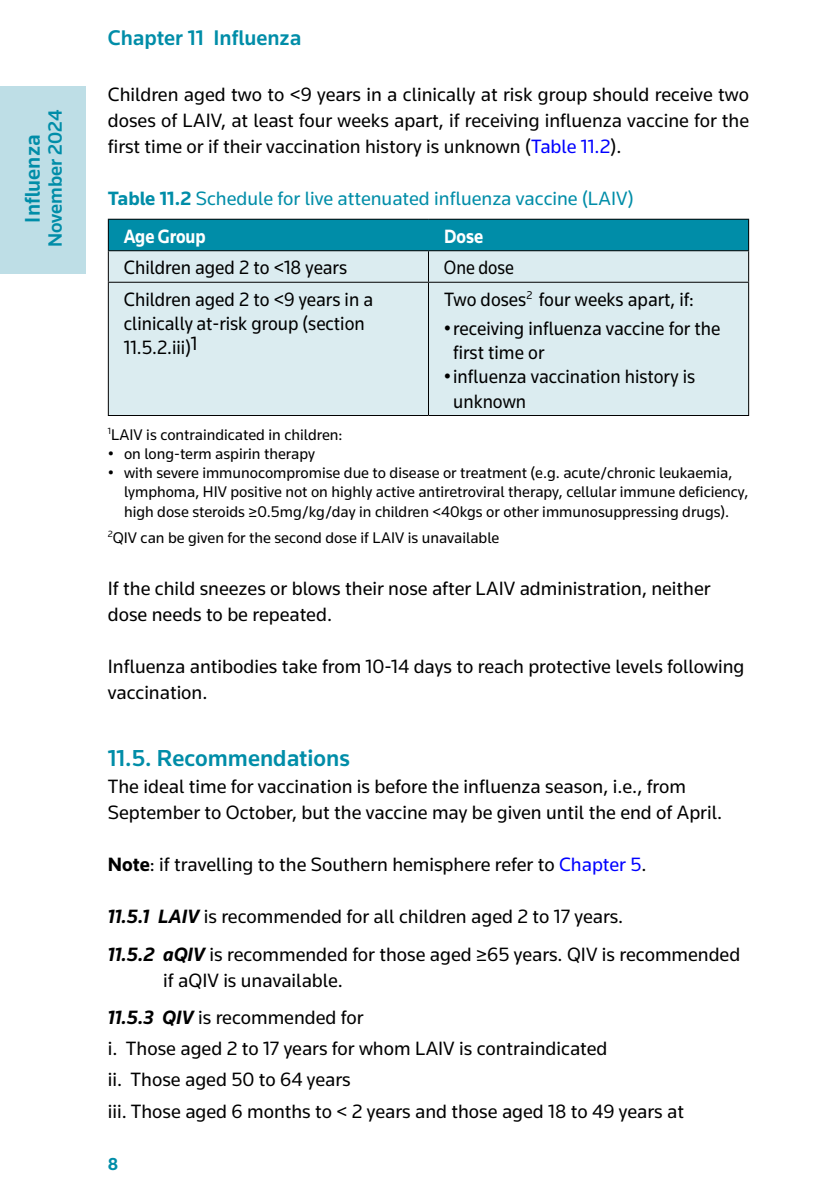
<style>
.page{position:relative;width:840px;height:1191px;background:#fff}
.page>*{position:absolute;margin:0;border:0;box-sizing:border-box;transform-origin:0 0}
.t1{font:500 24px "Knowledge";color:#008da8}
.t2{font:500 22px "Knowledge";color:#008da8}
.t3{font:20px/26px "Knowledge";color:#000}
.t4{font:20px/24px "Knowledge";color:#000;scale:.95 1}
.t5{font:20px/37.6px "Knowledge";color:#008da8}
.t6{font:20px/24px "Knowledge";color:#030303;scale:.95 1}
.t7{font:500 20px "Knowledge";color:#008da8}
.t8{font:20px "Knowledge";color:#000;scale:.9 1}
.t9{font:700 20px "Knowledge";color:#fff;scale:.9 1}
.t10{font:700 18px "Knowledge";color:#008da8}
.t11{font:16px/19.2px "Knowledge";color:#000}
.s1{color:#030303}
.s2{color:#00f}
.s3{font-weight:700}
.s4{font-weight:700;color:#fff}
.s5{color:#000}
.s6{font-style:italic}
.s7{font-weight:700;font-style:italic}
</style>
<div class="page">
<div style="left:0;top:86px;width:85px;height:188px;background:#bedee6"></div>
<div style="left:108px;top:219px;width:640px;height:32px;background:#008da8"></div>
<div style="left:109px;top:251px;width:638px;height:164px;background:#dbecf0"></div>
<hr style="left:108px;top:219px;width:320px;height:1px;background:#000">
<hr style="left:428px;top:219px;width:320px;height:1px;background:#000">
<hr style="left:108px;top:250px;width:320px;height:1px;background:#000">
<hr style="left:428px;top:250px;width:320px;height:1px;background:#000">
<hr style="left:108px;top:282px;width:320px;height:1px;background:#000">
<hr style="left:428px;top:282px;width:320px;height:1px;background:#000">
<hr style="left:108px;top:415px;width:320px;height:1px;background:#000">
<hr style="left:428px;top:415px;width:320px;height:1px;background:#000">
<hr style="left:108px;top:220px;width:1px;height:30px;background:#000">
<hr style="left:108px;top:251px;width:1px;height:31px;background:#000">
<hr style="left:108px;top:283px;width:1px;height:132px;background:#000">
<hr style="left:747px;top:220px;width:1px;height:30px;background:#000">
<hr style="left:428px;top:251px;width:1px;height:31px;background:#000">
<hr style="left:747px;top:251px;width:1px;height:31px;background:#000">
<hr style="left:428px;top:283px;width:1px;height:132px;background:#000">
<hr style="left:747px;top:283px;width:1px;height:132px;background:#000">
<p class="t2" style="left:19px;top:222px;width:89px;rotate:-90deg">Influenza</p>
<p class="t7" style="left:43px;top:247px;width:139px;rotate:-90deg">November 2024</p>
<p class="t2" style="left:108px;top:24px;width:195px">Chapter 11 Influenza</p>
<p class="t3" style="left:108px;top:81px;width:642px;text-align:justify">Children aged two to &lt;9 years in a clinically at risk group should receive two doses of LAIV, at least four weeks apart, <span class="s1">if receiving influenza vaccine for the first time or if their vaccination history is unknown (</span><span class="s2">Table 11.2</span><span class="s1">).</span></p>
<p class="t5" style="left:124px;top:179px;width:511px;text-indent:-16px"><span class="s3">Table 11.2</span> Schedule for live attenuated influenza vaccine (LAIV)<br><span class="s4">Age Group</span></p>
<p class="t9" style="left:444px;top:224px;width:45px">Dose</p>
<p class="t4" style="left:124px;top:255px;width:236px">Children aged 2 to &lt;18 years</p>
<p class="t8" style="left:443px;top:255px;width:79px">One dose</p>
<p class="t4" style="left:124px;top:287px;width:264px">Children aged 2 to &lt;9 years in a clinically at-risk group (section<br>11.5.2.iii)1</p>
<p class="t4" style="left:444px;top:287px;width:264px">Two doses<sup>2</sup> four weeks apart, if:</p>
<p class="t4" style="left:453px;top:316px;width:282px;text-indent:-9px">•receiving influenza vaccine for the first time or</p>
<p class="t6" style="left:453px;top:364px;width:256px;text-indent:-9px"><span class="s5">•influenza</span> vaccination history is unknown</p>
<p class="t11" style="left:108px;top:424px;width:236px"><sup>1</sup>LAIV is contraindicated in children:</p>
<p class="t11" style="left:108px;top:444px;width:208px"><span class="s6">•</span> on long-term aspirin therapy</p>
<p class="t11" style="left:124px;top:463px;width:625px;text-indent:-16px"><span class="s6">•</span> with severe immunocompromise due to disease or treatment (e.g. acute/chronic leukaemia, lymphoma, HIV positive not on highly active antiretroviral therapy, cellular immune deficiency, high dose steroids ≥0.5mg/kg/day in children &lt;40kgs or other immunosuppressing drugs).</p>
<p class="t11" style="left:108px;top:527px;width:393px"><sup>2</sup>QIV can be given for the second dose if LAIV is unavailable</p>
<p class="t3" style="left:108px;top:575px;width:604px">If the child sneezes or blows their nose after LAIV administration, neither dose needs to be repeated.</p>
<p class="t3" style="left:108px;top:653px;width:637px">Influenza antibodies take from 10-14 days to reach protective levels following vaccination.</p>
<p class="t1" style="left:108px;top:743px;width:243px">11.5. Recommendations</p>
<p class="t3" style="left:108px;top:773px;width:615px">The ideal time for vaccination is before the influenza season, i.e., from<br>September to October, but the vaccine may be given until the end of April.</p>
<p class="t3" style="left:108px;top:851px;width:540px"><span class="s3">Note</span>: if travelling to the Southern hemisphere refer to <span class="s2">Chapter 5</span>.</p>
<p class="t3" style="left:108px;top:897px;width:633px;line-height:37.4px"><span class="s7">11.5.1 LAIV</span> is recommended for all children aged 2 to 17 years.<br><span class="s7">11.5.2 aQIV</span> is recommended for those aged ≥65 years. QIV is recommended</p>
<p class="t3" style="left:108px;top:961px;width:257px;line-height:37.4px;text-indent:55px">if aQIV is unavailable.<br><span class="s7">11.5.3 QIV</span> is recommended for</p>
<p class="t3" style="left:108px;top:1031px;width:577px;line-height:31.6px">i. Those aged 2 to 17 years for whom LAIV is contraindicated<br>ii. Those aged 50 to 64 years<br>iii. Those aged 6 months to &lt; 2 years and those aged 18 to 49 years at</p>
<p class="t10" style="left:108px;top:1153px;width:12px">8</p>
</div>
